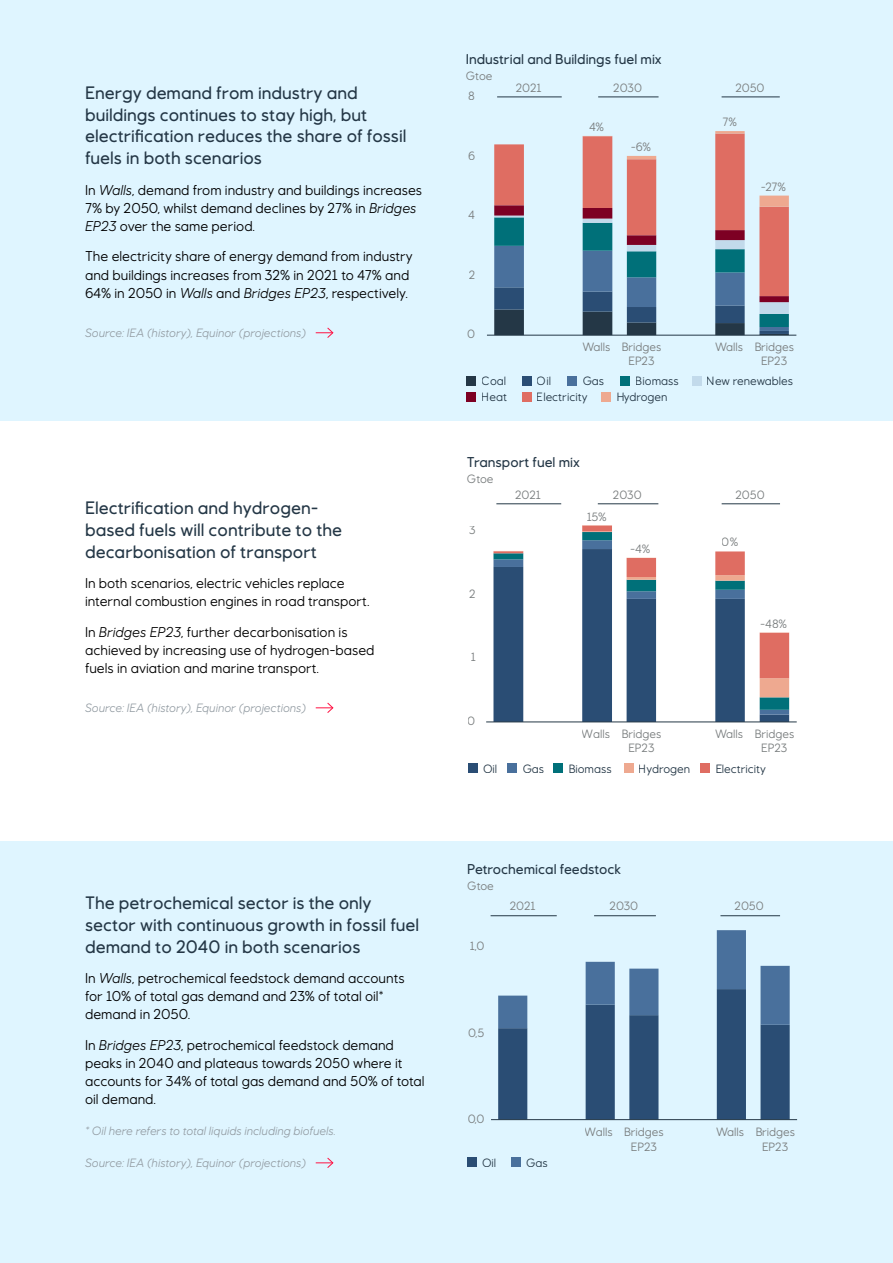
<style>
.page{position:relative;width:893px;height:1263px;background:#fff}
.page>*{position:absolute;margin:0;border:0;box-sizing:border-box;transform-origin:0 0}
.Heading_3{font:500 18px/21.6px "Equinor";color:#243746}
.Body_text{font:14.25px/18px "Equinor";color:#000}
.t1{font:500 14.25px "Equinor";color:#243746}
.t2{font:12px/14.4px "Equinor";color:#797d7e}
.Footnote{font:italic 12px "Equinor";color:#929ba2}
.t3{font:12px "Equinor";color:#243746}
.s1{font-style:italic}
</style>
<div class="page">
<div style="left:0;top:841px;width:893px;height:422px;background:#dff5ff"></div>
<div style="left:0;top:0;width:893px;height:421px;background:#dff5ff"></div>
<div style="left:467px;top:1158px;width:9px;height:9px;background:#2a4d74"></div>
<div style="left:511px;top:1158px;width:9px;height:9px;background:#49709c"></div>
<svg style="left:498px;top:930px;width:292px;height:189px"></svg>
<hr style="left:491px;top:1119px;width:306px;height:1px;background:#243746">
<hr style="left:491px;top:915px;width:66px;height:1px;background:#243746">
<hr style="left:594px;top:915px;width:62px;height:1px;background:#243746">
<hr style="left:720px;top:915px;width:60px;height:1px;background:#243746">
<div style="left:468px;top:764px;width:9px;height:9px;background:#2a4d74"></div>
<div style="left:508px;top:764px;width:9px;height:9px;background:#49709c"></div>
<div style="left:554px;top:764px;width:9px;height:9px;background:#007079"></div>
<div style="left:701px;top:764px;width:9px;height:9px;background:#df6d62"></div>
<div style="left:624px;top:764px;width:9px;height:9px;background:#eea990"></div>
<svg style="left:493px;top:715px;width:296px;height:6px"></svg>
<svg style="left:493px;top:710px;width:296px;height:5px"></svg>
<svg style="left:493px;top:678px;width:296px;height:32px"></svg>
<svg style="left:493px;top:526px;width:119px;height:152px"></svg>
<svg style="left:582px;top:531px;width:207px;height:166px"></svg>
<hr style="left:582px;top:525px;width:30px;height:1px;background:#ffe7d6">
<hr style="left:493px;top:551px;width:30px;height:1px;background:#ffe7d6">
<hr style="left:486px;top:721px;width:311px;height:1px;background:#243746">
<hr style="left:496px;top:503px;width:65px;height:1px;background:#243746">
<hr style="left:598px;top:503px;width:60px;height:1px;background:#243746">
<hr style="left:722px;top:503px;width:58px;height:1px;background:#243746">
<div style="left:467px;top:376px;width:9px;height:9px;background:#243746"></div>
<div style="left:522px;top:376px;width:9px;height:9px;background:#2a4d74"></div>
<div style="left:568px;top:376px;width:9px;height:9px;background:#49709c"></div>
<div style="left:621px;top:376px;width:9px;height:9px;background:#007079"></div>
<div style="left:692px;top:376px;width:9px;height:9px;background:#c2daeb"></div>
<div style="left:467px;top:392px;width:9px;height:9px;background:#7d0023"></div>
<div style="left:522px;top:392px;width:9px;height:9px;background:#df6d62"></div>
<div style="left:601px;top:392px;width:9px;height:9px;background:#eea990"></div>
<svg style="left:494px;top:131px;width:295px;height:204px"></svg>
<hr style="left:487px;top:335px;width:309px;height:1px;background:#243746">
<hr style="left:497px;top:97px;width:65px;height:1px;background:#243746">
<hr style="left:598px;top:97px;width:60px;height:1px;background:#243746">
<hr style="left:722px;top:97px;width:58px;height:1px;background:#243746">
<svg style="left:316px;top:327px;width:18px;height:11px"></svg>
<svg style="left:316px;top:702px;width:18px;height:11px"></svg>
<svg style="left:316px;top:1157px;width:18px;height:11px"></svg>
<p class="Heading_3" style="left:85px;top:82px;width:323px">Energy demand from industry and buildings continues to stay high, but electrification reduces the share of fossil fuels in both scenarios</p>
<p class="Body_text" style="left:85px;top:181px;width:339px">In <span class="s1">Walls</span>, demand from industry and buildings increases<br>7% by 2050, whilst demand declines by 27% in <span class="s1">Bridges<br>EP23</span> over the same period.</p>
<p class="Body_text" style="left:85px;top:247px;width:329px">The electricity share of energy demand from industry and buildings increases from 32% in 2021 to 47% and<br>64% in 2050 in <span class="s1">Walls</span> and <span class="s1">Bridges EP23</span>, respectively.</p>
<p class="Footnote" style="left:85px;top:326px;width:223px">Source: IEA (history), Equinor (projections)</p>
<p class="Heading_3" style="left:85px;top:497px;width:259px">Electrification and hydrogen&shy;based fuels will contribute to the decarbonisation of transport</p>
<p class="Body_text" style="left:85px;top:574px;width:286px">In both scenarios, electric vehicles replace internal combustion engines in road transport.</p>
<p class="Body_text" style="left:85px;top:623px;width:291px">In <span class="s1">Bridges EP23</span>, further decarbonisation is achieved by increasing use of hydrogen-based fuels in aviation and marine transport.</p>
<p class="Footnote" style="left:85px;top:701px;width:223px">Source: IEA (history), Equinor (projections)</p>
<p class="t1" style="left:466px;top:51px;width:197px">Industrial and Buildings fuel mix</p>
<p class="t2" style="left:466px;top:69px;width:28px">Gtoe</p>
<p class="t2" style="left:468px;top:88px;width:8px">8</p>
<p class="t2" style="left:468px;top:148px;width:8px">6</p>
<p class="t2" style="left:468px;top:208px;width:8px">4</p>
<p class="t2" style="left:469px;top:267px;width:8px">2</p>
<p class="t2" style="left:467px;top:327px;width:9px">0</p>
<p class="t2" style="left:516px;top:80px;width:28px">2021</p>
<p class="t2" style="left:613px;top:80px;width:30px">2030</p>
<p class="t2" style="left:735px;top:80px;width:31px">2050</p>
<p class="t2" style="left:589px;top:120px;width:17px">4%</p>
<p class="t2" style="left:631px;top:140px;width:22px">-6%</p>
<p class="t2" style="left:722px;top:115px;width:16px">7%</p>
<p class="t2" style="left:760px;top:179px;width:27px">-27%</p>
<p class="t2" style="left:628px;top:339px;width:35px;text-indent:-46px">Walls Bridges<br>EP23</p>
<p class="t2" style="left:754px;top:339px;width:41px;text-align:center">Bridges<br>EP23</p>
<p class="t2" style="left:715px;top:339px;width:30px">Walls</p>
<p class="t3" style="left:482px;top:374px;width:26px">Coal</p>
<p class="t3" style="left:537px;top:374px;width:16px">Oil</p>
<p class="t3" style="left:582px;top:374px;width:23px">Gas</p>
<p class="t3" style="left:636px;top:374px;width:45px">Biomass</p>
<p class="t3" style="left:707px;top:374px;width:88px">New renewables</p>
<p class="t3" style="left:482px;top:390px;width:27px">Heat</p>
<p class="t3" style="left:537px;top:390px;width:52px">Electricity</p>
<p class="t3" style="left:616px;top:390px;width:53px">Hydrogen</p>
<p class="t1" style="left:467px;top:454px;width:114px">Transport fuel mix</p>
<p class="t2" style="left:467px;top:471px;width:28px">Gtoe</p>
<p class="t2" style="left:515px;top:487px;width:28px">2021</p>
<p class="t2" style="left:613px;top:487px;width:30px">2030</p>
<p class="t2" style="left:735px;top:487px;width:31px">2050</p>
<p class="t2" style="left:469px;top:523px;width:8px">3</p>
<p class="t2" style="left:469px;top:586px;width:8px">2</p>
<p class="t2" style="left:470px;top:650px;width:7px">1</p>
<p class="t2" style="left:587px;top:510px;width:21px">15%</p>
<p class="t2" style="left:630px;top:542px;width:22px">-4%</p>
<p class="t2" style="left:722px;top:534px;width:18px">0%</p>
<p class="t2" style="left:760px;top:616px;width:28px">-48%</p>
<p class="t2" style="left:468px;top:713px;width:9px">0</p>
<p class="t2" style="left:628px;top:726px;width:35px;text-indent:-46px">Walls Bridges<br>EP23</p>
<p class="t2" style="left:754px;top:726px;width:41px;text-align:center">Bridges<br>EP23</p>
<p class="t2" style="left:715px;top:726px;width:30px">Walls</p>
<p class="t3" style="left:483px;top:761px;width:16px">Oil</p>
<p class="t3" style="left:522px;top:761px;width:23px">Gas</p>
<p class="t3" style="left:569px;top:761px;width:45px">Biomass</p>
<p class="t3" style="left:639px;top:761px;width:53px">Hydrogen</p>
<p class="t3" style="left:715px;top:761px;width:52px">Electricity</p>
<p class="t1" style="left:467px;top:861px;width:155px">Petrochemical feedstock</p>
<p class="t2" style="left:467px;top:879px;width:28px">Gtoe</p>
<p class="Heading_3" style="left:85px;top:892px;width:288px">The petrochemical sector is the only</p>
<p class="t2" style="left:510px;top:899px;width:28px">2021</p>
<p class="t2" style="left:609px;top:899px;width:30px">2030</p>
<p class="t2" style="left:734px;top:899px;width:31px">2050</p>
<p class="Heading_3" style="left:85px;top:914px;width:336px">sector with continuous growth in fossil fuel demand to 2040 in both scenarios</p>
<p class="Body_text" style="left:85px;top:969px;width:321px">In <span class="s1">Walls</span>, petrochemical feedstock demand accounts for 10% of total gas demand and 23% of total oil* demand in 2050.</p>
<p class="Body_text" style="left:85px;top:1036px;width:341px">In <span class="s1">Bridges EP23</span>, petrochemical feedstock demand peaks in 2040 and plateaus towards 2050 where it accounts for 34% of total gas demand and 50% of total oil demand.</p>
<p class="t2" style="left:470px;top:939px;width:16px">1,0</p>
<p class="t2" style="left:468px;top:1025px;width:18px">0,5</p>
<p class="Footnote" style="left:85px;top:1124px;width:252px">* Oil here refers to total liquids including biofuels.</p>
<p class="Footnote" style="left:85px;top:1156px;width:223px">Source: IEA (history), Equinor (projections)</p>
<p class="t2" style="left:467px;top:1111px;width:18px">0,0</p>
<p class="t3" style="left:482px;top:1155px;width:16px">Oil</p>
<p class="t3" style="left:526px;top:1155px;width:23px">Gas</p>
<p class="t2" style="left:631px;top:1125px;width:35px;text-indent:-46px">Walls Bridges<br>EP23</p>
<p class="t2" style="left:755px;top:1125px;width:41px;text-align:center">Bridges<br>EP23</p>
<p class="t2" style="left:716px;top:1125px;width:30px">Walls</p>
</div>
